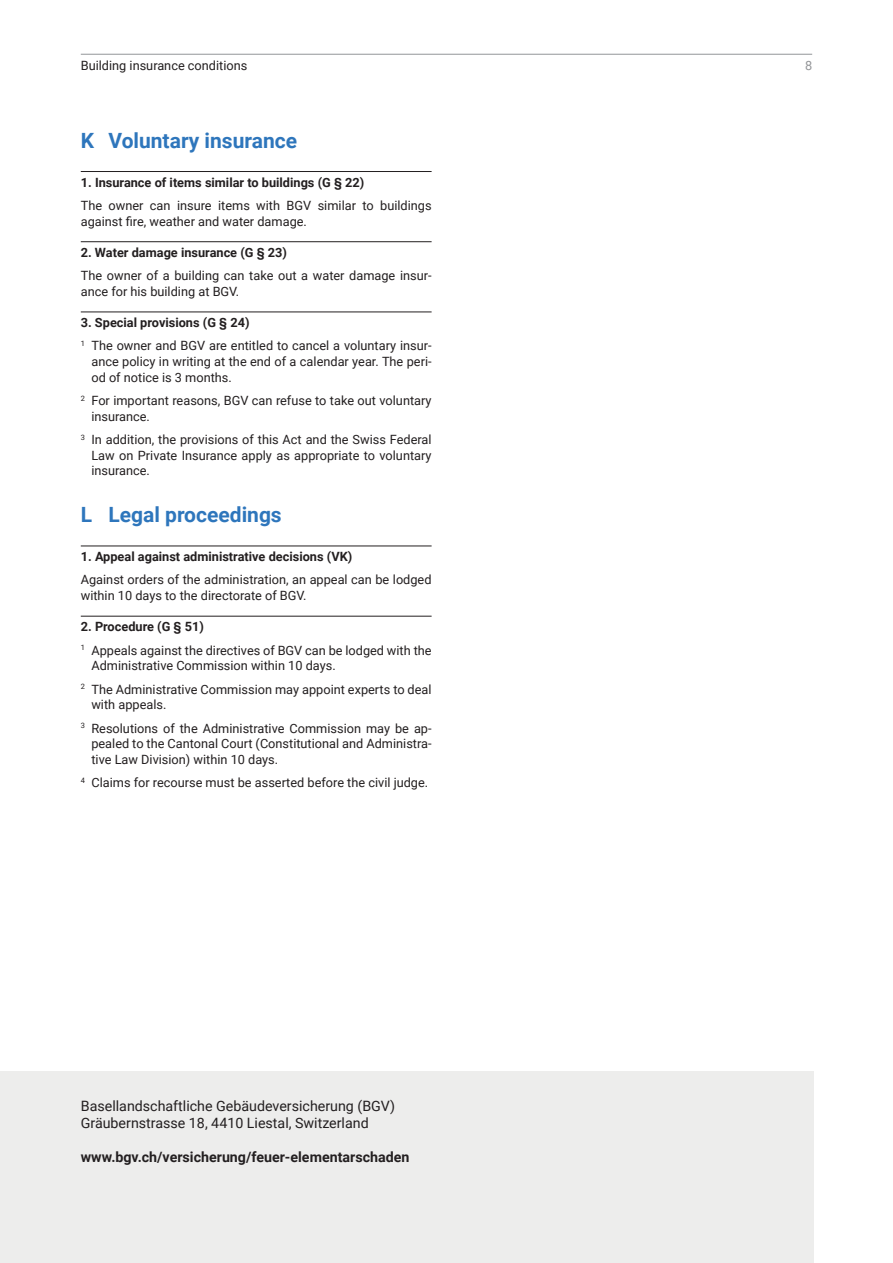
<style>
.page{position:relative;width:893px;height:1263px;background:#fff}
.page>*{position:absolute;margin:0;border:0;box-sizing:border-box;transform-origin:0 0}
.t1{font:700 21px "Roboto";color:#2e76bc}
.t2{font:14.25px/17.1px "Roboto";color:#231f20}
.t3{font:700 14.25px "Roboto";color:#231f20}
.t4{font:12.75px/15.6px "Roboto";color:#231f20}
.t5{font:700 12.75px "Roboto";color:#231f20}
.t6{font:12.75px "Roboto";color:#939598}
.s1{font-weight:700}
</style>
<div class="page">
<div style="left:0;top:1071px;width:814px;height:192px;background:#ededec"></div>
<hr style="left:81px;top:171px;width:351px;height:1px;background:#231f20">
<hr style="left:81px;top:241px;width:351px;height:1px;background:#231f20">
<hr style="left:81px;top:312px;width:351px;height:1px;background:#231f20">
<hr style="left:81px;top:546px;width:351px;height:1px;background:#231f20">
<hr style="left:81px;top:616px;width:351px;height:1px;background:#231f20">
<hr style="left:81px;top:54px;width:731px;height:1px;background:#939598">
<p class="t4" style="left:81px;top:57px;width:168px">Building insurance conditions</p>
<p class="t6" style="left:805px;top:56px;width:9px">8</p>
<h1 class="t1" style="left:81px;top:125px;width:218px">K Voluntary insurance</h1>
<p class="t5" style="left:81px;top:173px;width:285px">1. Insurance of items similar to buildings (G § 22)</p>
<p class="t4" style="left:81px;top:197px;width:352px">The owner can insure items with BGV similar to buildings against fire, weather and water damage.</p>
<p class="t5" style="left:81px;top:243px;width:208px">2. Water damage insurance (G § 23)</p>
<p class="t4" style="left:81px;top:267px;width:352px">The owner of a building can take out a water damage insur&shy;ance for his building at BGV.</p>
<p class="t4" style="left:81px;top:310px;width:352px;line-height:23.4px"><span class="s1">3. Special provisions (G § 24)<br></span><sup>1</sup> The owner and BGV are entitled to cancel a voluntary insur-</p>
<p class="t4" style="left:91px;top:353px;width:342px">ance policy in writing at the end of a calendar year. The peri&shy;od of notice is 3 months.</p>
<p class="t4" style="left:91px;top:392px;width:342px;text-indent:-11px"><sup>2</sup> For important reasons, BGV can refuse to take out voluntary insurance.</p>
<p class="t4" style="left:91px;top:431px;width:342px;text-align:justify;text-indent:-11px"><sup>3</sup> In addition, the provisions of this Act and the Swiss Federal Law on Private Insurance apply as appropriate to voluntary insurance.</p>
<h1 class="t1" style="left:81px;top:500px;width:202px">L Legal proceedings</h1>
<p class="t5" style="left:81px;top:548px;width:273px">1. Appeal against administrative decisions (VK)</p>
<p class="t4" style="left:81px;top:572px;width:352px">Against orders of the administration, an appeal can be lodged within 10 days to the directorate of BGV.</p>
<p class="t4" style="left:81px;top:614px;width:352px;line-height:23.4px"><span class="s1">2. Procedure (G § 51)<br></span><sup>1</sup> Appeals against the directives of BGV can be lodged with the</p>
<p class="t4" style="left:81px;top:654px;width:352px;line-height:23.4px;text-indent:11px">Administrative Commission within 10 days.<br><sup>2</sup> The Administrative Commission may appoint experts to deal</p>
<p class="t4" style="left:81px;top:693px;width:352px;line-height:23.4px;text-indent:11px">with appeals.<br><sup>3</sup> Resolutions of the Administrative Commission may be ap-</p>
<p class="t4" style="left:91px;top:735px;width:342px">pealed to the Cantonal Court (Constitutional and Administra&shy;tive Law Division) within 10 days.</p>
<p class="t4" style="left:81px;top:774px;width:349px"><sup>4</sup> Claims for recourse must be asserted before the civil judge.</p>
<p class="t2" style="left:81px;top:1097px;width:316px">Basellandschaftliche Gebäudeversicherung (BGV)<br>Gräubernstrasse 18, 4410 Liestal, Switzerland</p>
<p class="t3" style="left:81px;top:1147px;width:330px">www.bgv.ch/versicherung/feuer-elementarschaden</p>
</div>
